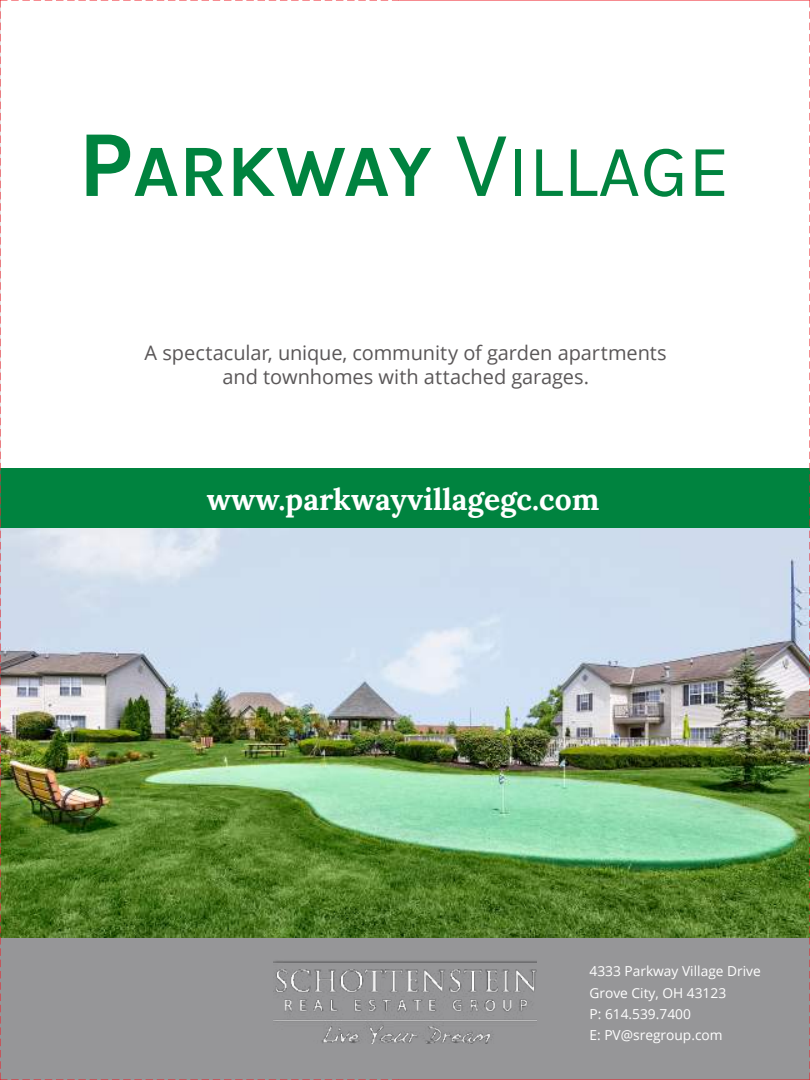
<style>
.page{position:relative;width:810px;height:1080px;background:#fff}
.page>*{position:absolute;margin:0;border:0;box-sizing:border-box;transform-origin:0 0}
.t1{font:700 74px "Karla";color:#00833f}
.t2{font:700 30px "Lora";color:#fff}
.t3{font:20px/24px "Open Sans";letter-spacing:-.005em;color:#5a5758;text-align:center}
.t4{font:13.75px/21.2px "Open Sans";color:#fff}
.s1{font-size:94.5px}
.s2{font-weight:400;font-size:94.5px}
.s3{font-weight:400}
</style>
<div class="page">
<img style="left:400px;top:528px;width:408px;height:410px">
<div style="left:0;top:938px;width:810px;height:142px;background:#969698"></div>
<img style="left:400px;top:961px;width:136px;height:82px">
<div style="left:0;top:468px;width:810px;height:60px;background:#00833f"></div>
<svg style="left:808px;top:1px;width:2px;height:1078px"></svg>
<hr style="left:399px;top:0;width:411px;height:1px;background:#ef1923">
<hr style="left:399px;top:1079px;width:411px;height:1px;background:#ef1923">
<svg style="left:0;top:0;width:400px;height:1080px"></svg>
<h1 class="t1" style="left:78px;top:128px;width:653px"><span class="s1">P</span>ARKWAY <span class="s2">V</span><span class="s3">ILLAGE</span></h1>
<p class="t3" style="left:145px;top:340px;width:524px">A spectacular, unique, community of garden apartments and townhomes with attached garages.</p>
<h2 class="t2" style="left:207px;top:480px;width:394px">www.parkwayvillagegc.com</h2>
<p class="t4" style="left:590px;top:960px;width:173px">4333 Parkway Village Drive<br>Grove City, OH 43123<br>P: 614.539.7400<br>E: PV@sregroup.com</p>
</div>
